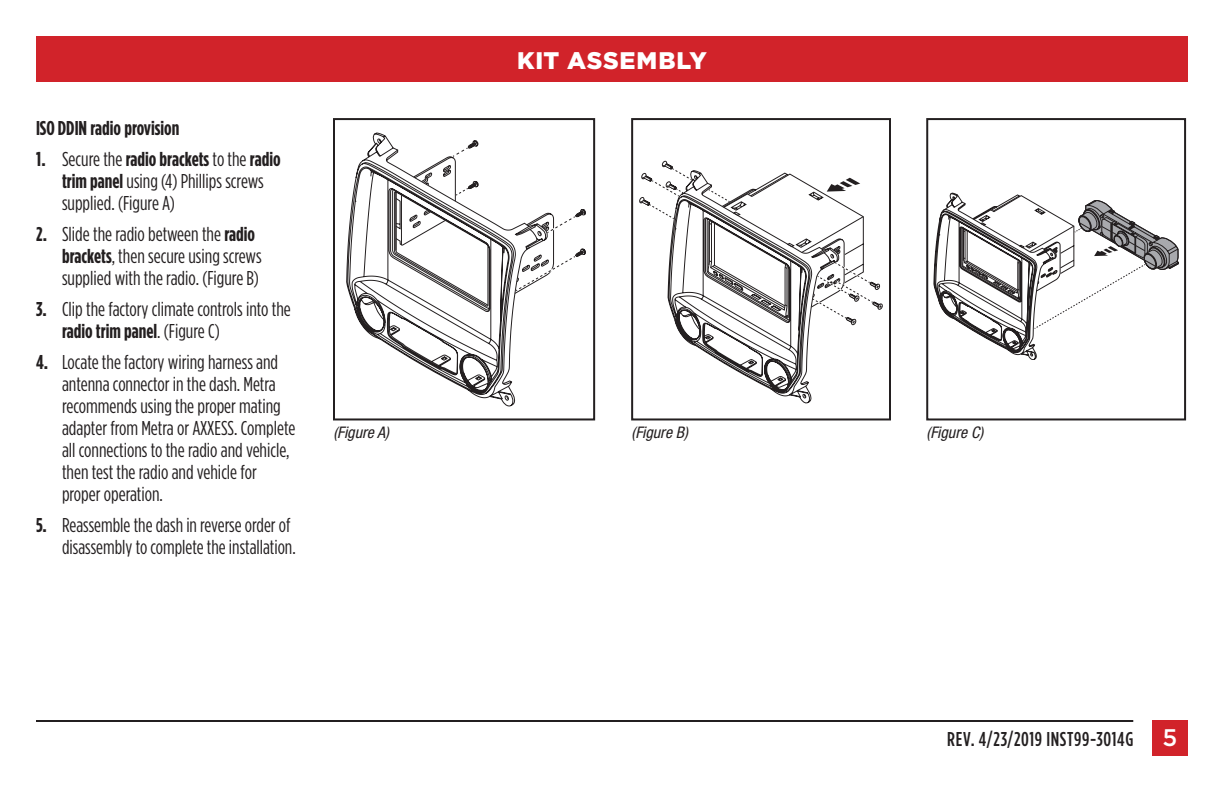
<style>
.page{position:relative;width:1224px;height:792px;background:#fff}
.page>*{position:absolute;margin:0;border:0;box-sizing:border-box;transform-origin:0 0}
.t1{font:900 24px "Gotham";letter-spacing:.03em;color:#fff}
.t2{font:20px/22px "Gotham Condensed";color:#231f20}
.t3{font:500 20px "Gotham Condensed";letter-spacing:.03em;color:#231f20}
.t4{font:700 20px "Gotham Condensed";color:#231f20}
.t5{font:italic condensed 16px "Helvetica Neue";color:#231f20}
.s1{font-weight:700}
.s2{font-family:"Gotham";font-size:24px;color:#fff}
</style>
<div class="page">
<div style="left:36px;top:36px;width:1152px;height:45px;background:#d1232a"></div>
<hr style="left:36px;top:720px;width:1097px;height:2px;background:#231f20">
<div style="left:1152px;top:720px;width:36px;height:36px;background:#d1232a"></div>
<svg style="left:346px;top:133px;width:170px;height:273px"></svg>
<svg style="left:487px;top:381px;width:22px;height:19px"></svg>
<svg style="left:356px;top:141px;width:230px;height:188px"></svg>
<div style="left:333px;top:118px;width:262px;height:302px;border:2px solid #231f20"></div>
<svg style="left:683px;top:337px;width:129px;height:66px"></svg>
<svg style="left:787px;top:382px;width:19px;height:16px"></svg>
<svg style="left:639px;top:160px;width:244px;height:177px"></svg>
<div style="left:631px;top:118px;width:260px;height:302px;border:2px solid #231f20"></div>
<svg style="left:934px;top:193px;width:245px;height:167px"></svg>
<div style="left:926px;top:118px;width:260px;height:302px;border:2px solid #231f20"></div>
<p class="t4" style="left:36px;top:117px;width:145px">ISO DDIN radio provision</p>
<p class="t2" style="left:62px;top:148px;width:220px;text-indent:-26px"><span class="s1">1.</span> Secure the <span class="s1">radio brackets</span> to the <span class="s1">radio trim panel</span> using (4) Phillips screws supplied. (Figure A)</p>
<p class="t2" style="left:62px;top:223px;width:201px;text-indent:-26px"><span class="s1">2.</span> Slide the radio between the <span class="s1">radio brackets</span>, then secure using screws supplied with the radio. (Figure B)</p>
<p class="t2" style="left:62px;top:298px;width:230px;text-indent:-26px"><span class="s1">3.</span> Clip the factory climate controls into the <span class="s1">radio trim panel</span>. (Figure C)</p>
<p class="t2" style="left:62px;top:351px;width:235px;text-indent:-26px"><span class="s1">4.</span> Locate the factory wiring harness and antenna connector in the dash. Metra recommends using the proper mating adapter from Metra or AXXESS. Complete all connections to the radio and vehicle, then test the radio and vehicle for proper operation.</p>
<p class="t2" style="left:36px;top:514px;width:261px;text-align:right"><span class="s1">5.</span> Reassemble the dash in reverse order of disassembly to complete the installation.</p>
<p class="t1" style="left:517px;top:47px;width:191px">KIT ASSEMBLY</p>
<p class="t5" style="left:333px;top:423px;width:57px">(Figure A)</p>
<p class="t5" style="left:632px;top:423px;width:58px">(Figure B)</p>
<p class="t5" style="left:927px;top:423px;width:58px">(Figure C)</p>
<p class="t3" style="left:947px;top:728px;width:232px">REV. 4/23/2019 INST99-3014G <span class="s2">5</span></p>
</div>
